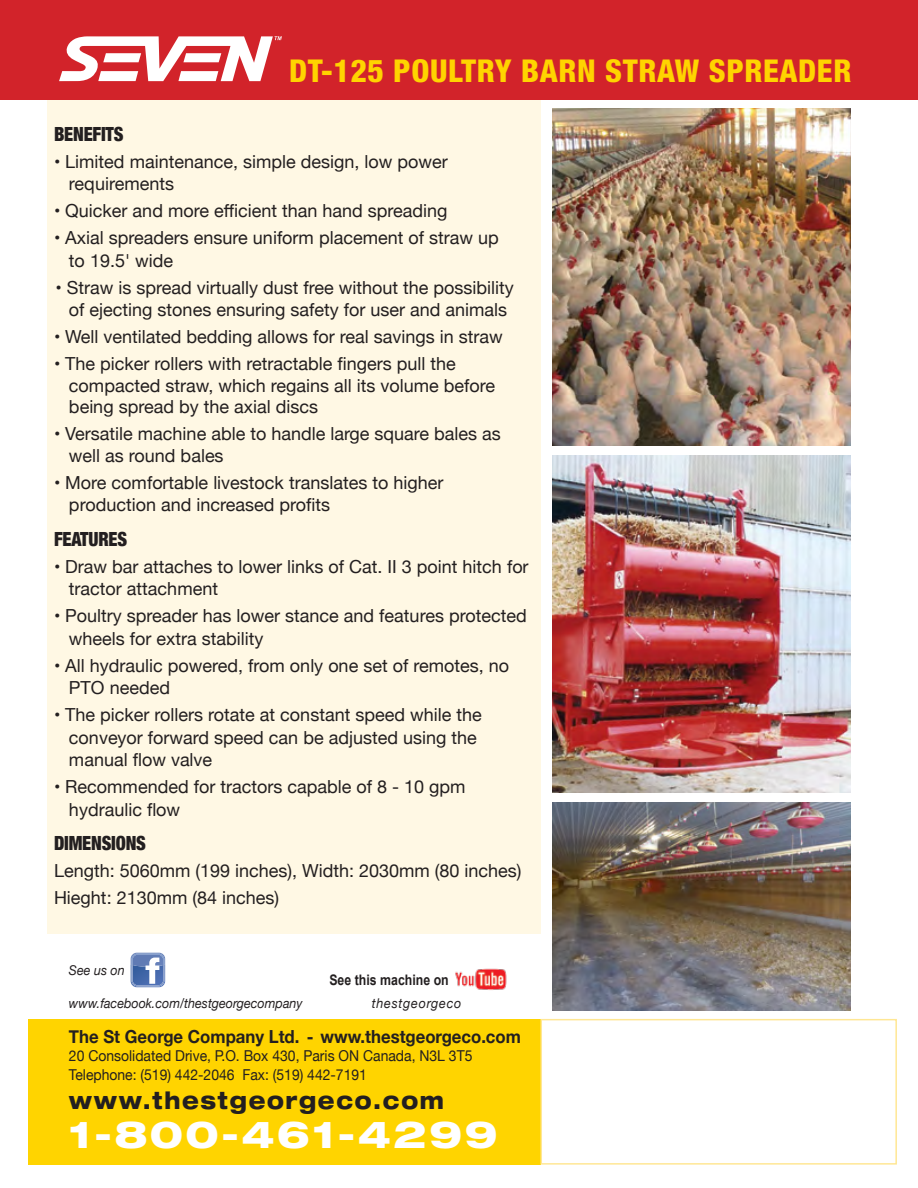
<style>
.page{position:relative;width:918px;height:1188px;background:#fff}
.page>*{position:absolute;margin:0;border:0;box-sizing:border-box;transform-origin:0 0}
.t1{font:800 expanded 37.5px "Helvetica Neue";letter-spacing:.06em;color:#fff}
.t2{font:800 condensed 31.5px "Helvetica Neue";letter-spacing:.02em;color:#ffd400}
.t3{font:800 expanded 24px "Helvetica Neue";letter-spacing:.08em;color:#231f20;scale:.86 1}
.t4{font:900 condensed 19.5px "Helvetica Neue";letter-spacing:-.01em;color:#231f20;scale:.93 1}
.t5{font:18px/22.5px "Helvetica Neue";color:#231f20}
.t6{font:700 18px "Helvetica Neue";color:#231f20;scale:.93 1}
.t7{font:15px/19.5px "Helvetica Neue";color:#231f20;scale:.93 1}
.t8{font:700 14.55px "Arial";color:#231f20;scale:.85 1}
.t9{font:italic 13.5px "Helvetica Neue";color:#231f20;scale:.93 1}
.t10{font:italic 13.5px "Helvetica Neue";letter-spacing:.06em;color:#231f20;scale:.93 1}
</style>
<div class="page">
<div style="left:47px;top:99px;width:494px;height:835px;background:#fff8e4"></div>
<div style="left:0;top:0;width:918px;height:99px;background:#d2232a"></div>
<div style="left:28px;top:1019px;width:513px;height:146px;background:#ffd400"></div>
<svg style="left:59px;top:36px;width:223px;height:45px"></svg>
<div style="left:541px;top:1019px;width:356px;height:146px;border:2px solid #ffe794"></div>
<svg style="left:131px;top:953px;width:34px;height:34px"></svg>
<img style="left:552px;top:456px;width:298px;height:337px">
<img style="left:552px;top:109px;width:298px;height:337px">
<img style="left:455px;top:968px;width:52px;height:22px">
<img style="left:552px;top:802px;width:298px;height:209px">
<h2 class="t2" style="left:289px;top:51px;width:564px">DT-125 POULTRY BARN STRAW SPREADER</h2>
<p class="t4" style="left:54px;top:118px;width:76px">BENEFITS</p>
<p class="t5" style="left:69px;top:151px;width:380px;text-indent:-15px">• Limited maintenance, simple design, low power requirements</p>
<p class="t5" style="left:54px;top:201px;width:395px">• Quicker and more efficient than hand spreading</p>
<p class="t5" style="left:69px;top:228px;width:431px;text-indent:-15px">• Axial spreaders ensure uniform placement of straw up to 19.5' wide</p>
<p class="t5" style="left:55px;top:277px;width:460px;text-align:center">• Straw is spread virtually dust free without the possibility of ejecting stones ensuring safety for user and animals</p>
<p class="t5" style="left:54px;top:327px;width:450px">• Well ventilated bedding allows for real savings in straw</p>
<p class="t5" style="left:69px;top:354px;width:428px;line-height:21.6px;text-indent:-15px">• The picker rollers with retractable fingers pull the compacted straw, which regains all its volume before being spread by the axial discs</p>
<p class="t5" style="left:69px;top:424px;width:433px;line-height:21.6px;text-indent:-15px">• Versatile machine able to handle large square bales as well as round bales</p>
<p class="t5" style="left:69px;top:472px;width:376px;text-indent:-15px">• More comfortable livestock translates to higher production and increased profits</p>
<p class="t4" style="left:54px;top:523px;width:80px">FEATURES</p>
<p class="t5" style="left:69px;top:556px;width:461px;text-indent:-15px">• Draw bar attaches to lower links of Cat. II 3 point hitch for tractor attachment</p>
<p class="t5" style="left:69px;top:606px;width:459px;text-indent:-15px">• Poultry spreader has lower stance and features protected wheels for extra stability</p>
<p class="t5" style="left:69px;top:655px;width:442px;text-indent:-15px">• All hydraulic powered, from only one set of remotes, no<br>PTO needed</p>
<p class="t5" style="left:69px;top:705px;width:414px;text-indent:-15px">• The picker rollers rotate at constant speed while the conveyor forward speed can be adjusted using the manual flow valve</p>
<p class="t5" style="left:69px;top:777px;width:398px;text-indent:-15px">• Recommended for tractors capable of 8 - 10 gpm hydraulic flow</p>
<p class="t4" style="left:54px;top:828px;width:100px">DIMENSIONS</p>
<p class="t5" style="left:54px;top:859px;width:469px;line-height:27px">Length: 5060mm (199 inches), Width: 2030mm (80 inches)<br>Hieght: 2130mm (84 inches)</p>
<p class="t9" style="left:69px;top:960px;width:62px">See us on</p>
<p class="t9" style="left:69px;top:993px;width:253px">www.facebook.com/thestgeorgecompany</p>
<p class="t10" style="left:372px;top:993px;width:98px">thestgeorgeco</p>
<p class="t8" style="left:329px;top:971px;width:142px">See this machine on</p>
<p class="t6" style="left:69px;top:1022px;width:488px">The St George Company Ltd. - www.thestgeorgeco.com</p>
<p class="t7" style="left:69px;top:1047px;width:435px">20 Consolidated Drive, P.O. Box 430, Paris ON Canada, N3L 3T5<br>Telephone: (519) 442-2046 Fax: (519) 442-7191</p>
<h3 class="t3" style="left:69px;top:1085px;width:438px">www.thestgeorgeco.com</h3>
<h1 class="t1" style="left:69px;top:1111px;width:430px">1-800-461-4299</h1>
</div>
